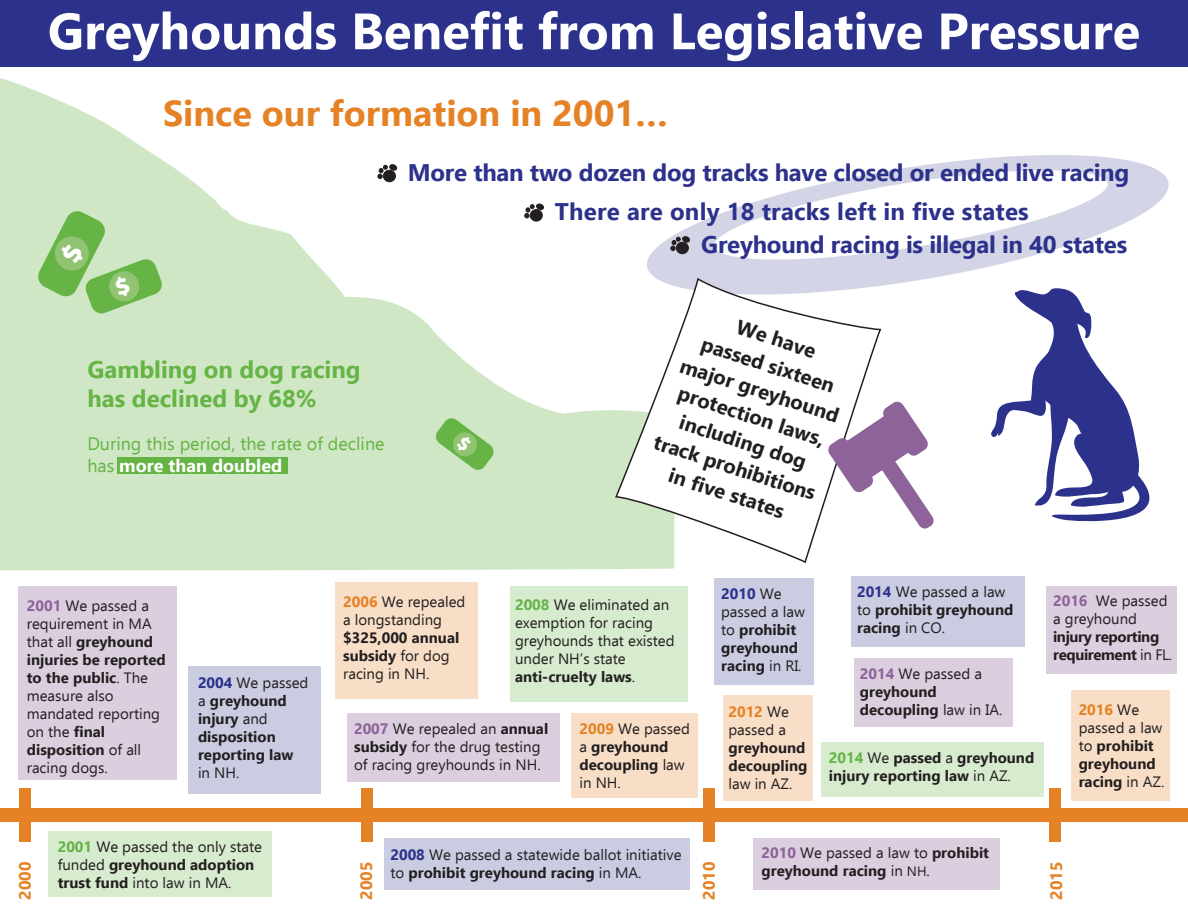
<style>
.page{position:relative;width:1188px;height:918px;background:#fff}
.page>*{position:absolute;margin:0;border:0;box-sizing:border-box;transform-origin:0 0}
.t1{font:700 51px "Ebrima";color:#fff}
.t2{font:700 36px "Ebrima";color:#e58225}
.t3{font:700 24px/33.6px "Ebrima";letter-spacing:-.01em;color:#2c318b}
.t4{font:700 24px/28.8px "Ebrima";color:#66b445}
.t5{font:700 20.4px/27px "Ebrima";color:#231f20;text-align:center}
.t6{font:18px/21.6px "Ebrima";color:#66b445}
.t7{font:700 16.5px "Ebrima";color:#e58225}
.t8{font:15px/18px "Ebrima";color:#231f20}
.t9{font:700 15px/18px "Ebrima";color:#231f20}
.t10{font:700 15px/18px "Ebrima";letter-spacing:-.025em;color:#231f20}
.s1{font-weight:700;color:#fff}
.s2{font-weight:700;color:#8d639a}
.s3{font-weight:700}
.s4{color:#2c318b}
.s5{font-weight:400}
.s6{font-weight:700;color:#e58225}
.s7{font-weight:700;color:#66b445}
.s8{color:#e58225}
.s9{color:#8d639a}
.s10{color:#66b445}
.s11{font-weight:400;font-size:13.5px}
.s12{font-weight:700;color:#2c318b}
</style>
<div class="page">
<div style="left:510px;top:586px;width:178px;height:116px;background:#d7ebce"></div>
<div style="left:18px;top:586px;width:159px;height:194px;background:#dbcedf"></div>
<svg style="left:674px;top:155px;width:495px;height:131px"></svg>
<svg style="left:707px;top:161px;width:405px;height:107px"></svg>
<div style="left:0;top:0;width:1188px;height:66px;background:#2c318b"></div>
<svg style="left:0;top:78px;width:674px;height:493px;fill:#cfe7c5"></svg>
<svg style="left:614px;top:277px;width:269px;height:287px"></svg>
<svg style="left:991px;top:288px;width:159px;height:234px"></svg>
<svg style="left:827px;top:401px;width:107px;height:128px"></svg>
<div style="left:0;top:808px;width:1188px;height:14px;background:#e58225"></div>
<div style="left:20px;top:788px;width:11px;height:54px;background:#e58225"></div>
<div style="left:704px;top:788px;width:11px;height:54px;background:#e58225"></div>
<div style="left:361px;top:788px;width:11px;height:54px;background:#e58225"></div>
<div style="left:1049px;top:788px;width:12px;height:54px;background:#e58225"></div>
<div style="left:48px;top:831px;width:224px;height:66px;background:#d7ebce"></div>
<div style="left:188px;top:666px;width:133px;height:127px;background:#cacce2"></div>
<div style="left:335px;top:583px;width:142px;height:116px;background:#f8dec6"></div>
<div style="left:347px;top:713px;width:213px;height:69px;background:#dbcedf"></div>
<div style="left:384px;top:838px;width:306px;height:52px;background:#cacce2"></div>
<div style="left:571px;top:713px;width:127px;height:84px;background:#f8dec6"></div>
<div style="left:714px;top:578px;width:100px;height:107px;background:#cacce2"></div>
<div style="left:753px;top:838px;width:247px;height:52px;background:#dbcedf"></div>
<div style="left:723px;top:696px;width:90px;height:105px;background:#f8dec6"></div>
<div style="left:1071px;top:691px;width:99px;height:110px;background:#f8dec6"></div>
<div style="left:821px;top:742px;width:223px;height:55px;background:#d7ebce"></div>
<div style="left:851px;top:576px;width:174px;height:71px;background:#cacce2"></div>
<div style="left:854px;top:659px;width:158px;height:68px;background:#dbcedf"></div>
<div style="left:1047px;top:586px;width:130px;height:88px;background:#dbcedf"></div>
<div style="left:383px;top:170px;width:12px;height:12px;background:#231f20;border-radius:50%"></div>
<div style="left:383px;top:170px;width:12px;height:12px;border:1px solid #231f20;border-radius:50%"></div>
<svg style="left:378px;top:164px;width:19px;height:15px"></svg>
<div style="left:530px;top:210px;width:12px;height:11px;background:#231f20;border-radius:50%"></div>
<div style="left:530px;top:210px;width:12px;height:11px;border:1px solid #231f20;border-radius:50%"></div>
<svg style="left:525px;top:204px;width:19px;height:14px"></svg>
<div style="left:676px;top:242px;width:12px;height:12px;background:#231f20;border-radius:50%"></div>
<div style="left:676px;top:242px;width:12px;height:12px;border:1px solid #231f20;border-radius:50%"></div>
<svg style="left:671px;top:236px;width:19px;height:15px"></svg>
<svg style="left:37px;top:210px;width:126px;height:105px;background:#a5d191"></svg>
<svg style="left:435px;top:417px;width:60px;height:54px;background:#9fcf8a"></svg>
<h1 class="t1" style="left:48px;top:-7px;width:1094px">Greyhounds Benefit from Legislative Pressure</h1>
<h2 class="t2" style="left:163px;top:86px;width:506px">Since our formation in 2001…</h2>
<h3 class="t3" style="left:408px;top:155px;width:723px">More than two dozen dog tracks have closed or ended live racing</h3>
<h3 class="t4" style="left:87px;top:355px;width:275px">Gambling on dog racing has declined by 68%</h3>
<p class="t6" style="left:87px;top:433px;width:299px">During this period, the rate of decline has <span class="s1">more than doubled</span></p>
<h3 class="t3" style="left:701px;top:194px;width:428px;text-indent:-146px">There are only 18 tracks left in five states<br>Greyhound racing is illegal in 40 states</h3>
<h3 class="t5" style="left:701px;top:299px;width:170px;rotate:18deg">We have<br>passed sixteen major greyhound protection laws, including dog track prohibitions in five states</h3>
<p class="t8" style="left:27px;top:596px;width:141px"><span class="s2">2001</span> We passed a requirement in MA that all <span class="s3">greyhound injuries be reported to the public</span>. The measure also mandated reporting on the <span class="s3">final disposition</span> of all racing dogs.</p>
<p class="t9" style="left:198px;top:673px;width:112px"><span class="s4">2004</span> <span class="s5">We passed a</span> greyhound injury <span class="s5">and </span>disposition reporting law</p>
<p class="t8" style="left:198px;top:764px;width:43px">in NH.</p>
<p class="t8" style="left:343px;top:592px;width:124px"><span class="s6">2006</span> We repealed a longstanding</p>
<p class="t9" style="left:343px;top:628px;width:118px">$325,000 annual subsidy <span class="s5">for dog racing in NH.</span></p>
<p class="t8" style="left:515px;top:595px;width:161px"><span class="s7">2008</span> We eliminated an exemption for racing greyhounds that existed under NH’s state <span class="s3">anti-cruelty laws</span>.</p>
<p class="t9" style="left:580px;top:719px;width:112px"><span class="s8">2009</span> <span class="s5">We passed a</span> greyhound decoupling <span class="s5">law in NH.</span></p>
<p class="t8" style="left:354px;top:720px;width:196px"><span class="s2">2007</span> We repealed an <span class="s3">annual subsidy</span> for the drug testing of racing greyhounds in NH.</p>
<p class="t9" style="left:721px;top:585px;width:85px"><span class="s4">2010</span> <span class="s5">We passed a law to</span> prohibit greyhound racing <span class="s5">in RI.</span></p>
<p class="t8" style="left:728px;top:702px;width:62px"><span class="s6">2012</span> We passed a</p>
<p class="t9" style="left:728px;top:738px;width:81px">greyhound decoupling</p>
<p class="t8" style="left:728px;top:774px;width:65px">law in AZ.</p>
<p class="t9" style="left:857px;top:582px;width:158px"><span class="s4">2014</span> <span class="s5">We passed a law to</span> prohibit greyhound racing <span class="s5">in CO.</span></p>
<p class="t9" style="left:860px;top:664px;width:144px"><span class="s9">2014</span> <span class="s5">We passed a </span>greyhound decoupling <span class="s5">law in IA.</span></p>
<p class="t9" style="left:829px;top:749px;width:207px"><span class="s10">2014</span> <span class="s5">We</span> passed <span class="s5">a</span> greyhound injury reporting law <span class="s5">in AZ.</span></p>
<p class="t8" style="left:1053px;top:592px;width:116px"><span class="s2">2016</span> We passed a greyhound</p>
<p class="t10" style="left:1053px;top:627px;width:121px">injury reporting requirement <span class="s5">in FL.</span></p>
<p class="t9" style="left:1079px;top:700px;width:87px"><span class="s8">2016</span> <span class="s5">We passed a law to</span> prohibit greyhound racing <span class="s5">in AZ.</span></p>
<p class="t8" style="left:58px;top:838px;width:206px"><span class="s7">2001</span> We passed the only state funded <span class="s3">greyhound adoption trust fund</span> into law in MA.</p>
<p class="t9" style="left:762px;top:843px;width:229px"><span class="s9">2010</span> <span class="s5">We passed a law to</span> prohibit greyhound racing <span class="s5">in</span> <span class="s11">NH</span><span class="s5">.</span></p>
<p class="t8" style="left:390px;top:845px;width:293px"><span class="s12">2008</span> We passed a statewide ballot initiative to <span class="s3">prohibit greyhound racing</span> in MA.</p>
<p class="t7" style="left:13px;top:900px;width:39px;rotate:-90deg">2000</p>
<p class="t7" style="left:354px;top:900px;width:39px;rotate:-90deg">2005</p>
<p class="t7" style="left:697px;top:900px;width:39px;rotate:-90deg">2010</p>
<p class="t7" style="left:1044px;top:900px;width:39px;rotate:-90deg">2015</p>
</div>
